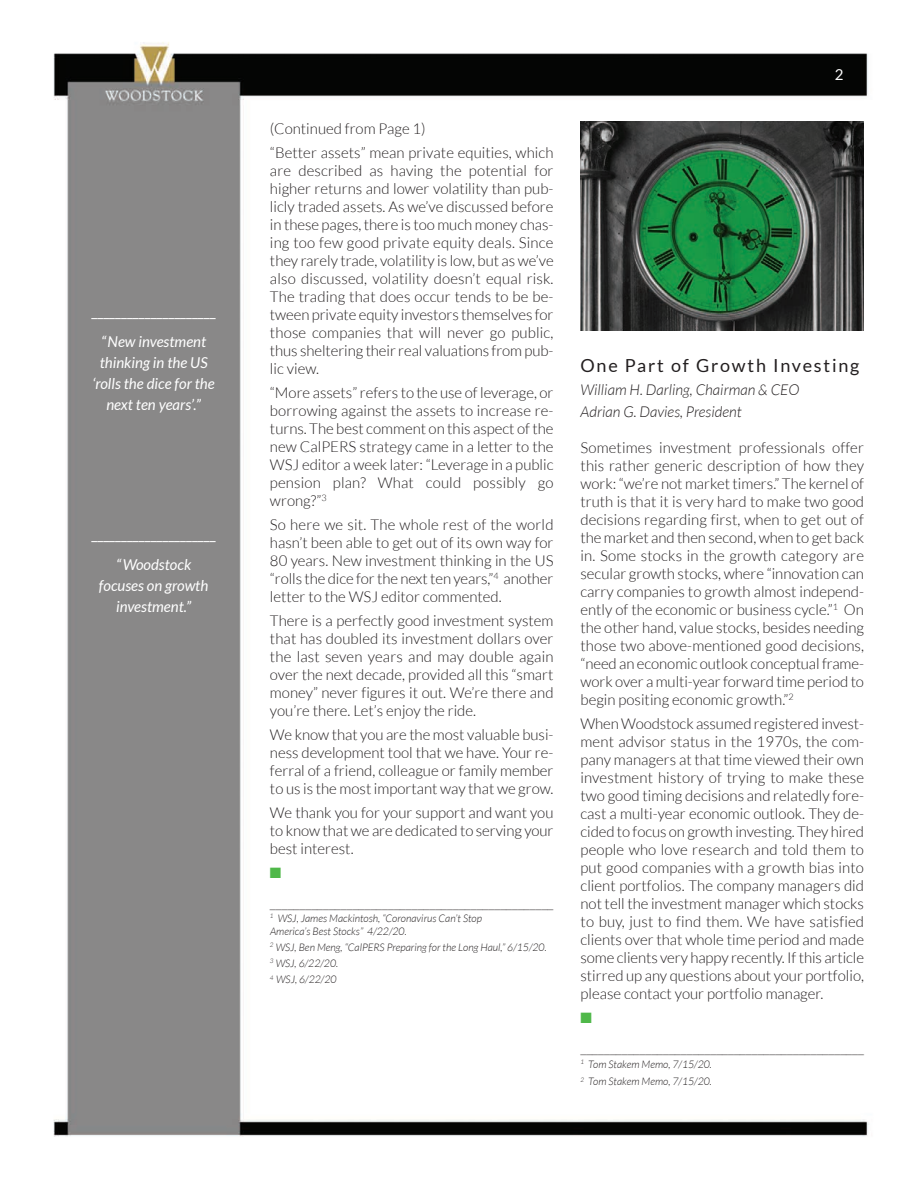
<style>
.page{position:relative;width:918px;height:1188px;background:#fff}
.page>*{position:absolute;margin:0;border:0;box-sizing:border-box;transform-origin:0 0}
.t1{font:18px "Lato";letter-spacing:.1em;color:#231f20}
.t2{font:300 15px/18px "Lato";color:#231f20;text-align:justify}
.t3{font:italic 15px/21px "Lato";color:#fff;text-align:center}
.t4{font:italic 300 15px/22.5px "Lato";color:#231f20}
.t5{font:15px "Lato";color:#fff}
.t6{font:15px "Zapf Dingbats ITC";color:#4fb849}
.t7{font:italic 300 10.5px/16.2px "Lato";color:#231f20}
</style>
<div class="page">
<img style="left:53px;top:42px;width:816px;height:1095px">
<img style="left:581px;top:122px;width:283px;height:209px">
<p class="t5" style="left:92px;top:302px;width:126px">_____________________</p>
<p class="t3" style="left:93px;top:331px;width:124px">“New investment thinking in the US ‘rolls the dice for the next ten years’.”</p>
<p class="t5" style="left:92px;top:526px;width:126px">_____________________</p>
<p class="t3" style="left:99px;top:554px;width:111px">“Woodstock focuses on growth investment.”</p>
<p class="t2" style="left:270px;top:116px;width:285px;line-height:24px">(Continued from Page 1)<br>“Better assets” mean private equities, which</p>
<p class="t2" style="left:270px;top:161px;width:285px">are described as having the potential for higher returns and lower volatility than pub&shy;licly traded assets. As we’ve discussed before in these pages, there is too much money chas&shy;ing too few good private equity deals. Since they rarely trade, volatility is low, but as we’ve also discussed, volatility doesn’t equal risk.<br>The trading that does occur tends to be be&shy;tween private equity investors themselves for those companies that will never go public, thus sheltering their real valuations from pub&shy;lic view.</p>
<p class="t2" style="left:270px;top:383px;width:285px">“More assets” refers to the use of leverage, or borrowing against the assets to increase re&shy;turns. The best comment on this aspect of the new CalPERS strategy came in a letter to the WSJ editor a week later: “Leverage in a public pension plan? What could possibly go wrong?”<sup>3</sup></p>
<p class="t2" style="left:270px;top:515px;width:285px">So here we sit. The whole rest of the world hasn’t been able to get out of its own way for 80 years. New investment thinking in the US “rolls the dice for the next ten years,”<sup>4</sup> another letter to the WSJ editor commented.</p>
<p class="t2" style="left:270px;top:611px;width:285px">There is a perfectly good investment system that has doubled its investment dollars over the last seven years and may double again over the next decade, provided all this “smart money” never figures it out. We’re there and you’re there. Let’s enjoy the ride.</p>
<p class="t2" style="left:270px;top:725px;width:285px">We know that you are the most valuable busi&shy;ness development tool that we have. Your re&shy;ferral of a friend, colleague or family member to us is the most important way that we grow.</p>
<p class="t2" style="left:270px;top:803px;width:285px">We thank you for your support and want you to know that we are dedicated to serving your best interest.</p>
<p class="t6" style="left:270px;top:865px;width:13px">■</p>
<p class="t2" style="left:270px;top:893px;width:285px">________________________________________________</p>
<p class="t7" style="left:270px;top:912px;width:214px;line-height:12.6px"><sup>1</sup> WSJ, James Mackintosh, “Coronavirus Can’t Stop<br>America’s Best Stocks” 4/22/20.</p>
<p class="t7" style="left:270px;top:939px;width:278px"><sup>2</sup> WSJ, Ben Meng, “CalPERS Preparing for the Long Haul,” 6/15/20.<br><sup>3</sup> WSJ, 6/22/20.<br><sup>4</sup> WSJ, 6/22/20</p>
<p class="t5" style="left:835px;top:65px;width:10px">2</p>
<p class="t1" style="left:580px;top:354px;width:281px">One Part of Growth Investing</p>
<p class="t4" style="left:580px;top:378px;width:220px">William H. Darling, Chairman &amp; CEO<br>Adrian G. Davies, President</p>
<p class="t2" style="left:580px;top:438px;width:285px">Sometimes investment professionals offer this rather generic description of how they work: “we’re not market timers.” The kernel of truth is that it is very hard to make two good decisions regarding first, when to get out of the market and then second, when to get back in. Some stocks in the growth category are secular growth stocks, where “innovation can carry companies to growth almost independ&shy;ently of the economic or business cycle.”<sup>1</sup> On the other hand, value stocks, besides needing those two above-mentioned good decisions, “need an economic outlook conceptual frame&shy;work over a multi-year forward time period to begin positing economic growth.”<sup>2</sup></p>
<p class="t2" style="left:581px;top:714px;width:285px">When Woodstock assumed registered invest&shy;ment advisor status in the 1970s, the com&shy;pany managers at that time viewed their own investment history of trying to make these two good timing decisions and relatedly fore&shy;cast a multi-year economic outlook. They de&shy;cided to focus on growth investing. They hired people who love research and told them to put good companies with a growth bias into client portfolios. The company managers did not tell the investment manager which stocks to buy, just to find them. We have satisfied clients over that whole time period and made some clients very happy recently. If this article stirred up any questions about your portfolio, please contact your portfolio manager.</p>
<p class="t6" style="left:581px;top:1011px;width:13px">■</p>
<p class="t2" style="left:581px;top:1038px;width:285px">________________________________________________</p>
<p class="t7" style="left:580px;top:1055px;width:133px;line-height:17.4px"><sup>1</sup> Tom Stakem Memo, 7/15/20.<br><sup>2</sup> Tom Stakem Memo, 7/15/20.</p>
</div>
